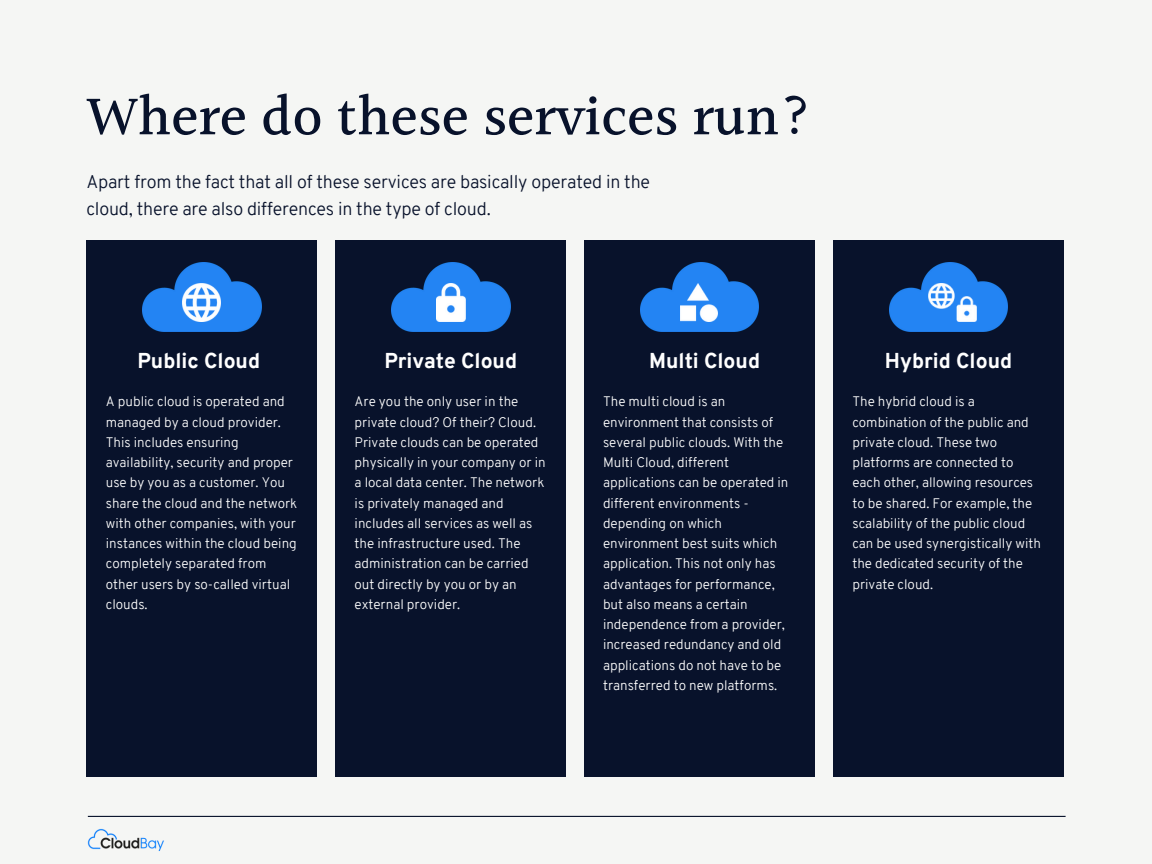
<style>
.page{position:relative;width:1152px;height:864px;background:#f5f6f4}
.page>*{position:absolute;margin:0;border:0;box-sizing:border-box;transform-origin:0 0}
.t1{font:500 57px "Halant";color:#08122b}
.t2{font:800 21px "Overpass";color:#fff}
.t3{font:300 18px/27px "Overpass";letter-spacing:-.01em;color:#08122b}
.t4{font:300 13.5px/20.2px "Overpass";color:#fff}
</style>
<div class="page">
<div style="left:86px;top:241px;width:231px;height:536px;background:#08122b"></div>
<div style="left:335px;top:241px;width:231px;height:536px;background:#08122b"></div>
<div style="left:584px;top:241px;width:231px;height:536px;background:#08122b"></div>
<div style="left:833px;top:241px;width:231px;height:536px;background:#08122b"></div>
<img style="left:143px;top:263px;width:118px;height:68px">
<img style="left:640px;top:263px;width:118px;height:68px">
<img style="left:392px;top:263px;width:118px;height:68px">
<img style="left:890px;top:263px;width:118px;height:68px">
<img style="left:183px;top:284px;width:38px;height:38px">
<img style="left:436px;top:284px;width:29px;height:38px">
<img style="left:681px;top:284px;width:37px;height:38px">
<img style="left:929px;top:284px;width:47px;height:38px">
<img style="left:87px;top:828px;width:77px;height:23px">
<hr style="left:88px;top:816px;width:978px;height:1px;background:#08122b">
<p class="t1" style="left:86px;top:75px;width:727px">Where do these services run?</p>
<p class="t3" style="left:86px;top:170px;width:565px">Apart from the fact that all of these services are basically operated in the cloud, there are also differences in the type of cloud.</p>
<p class="t2" style="left:138px;top:352px;width:124px">Public Cloud</p>
<p class="t2" style="left:384px;top:352px;width:134px">Private Cloud</p>
<p class="t2" style="left:649px;top:352px;width:112px">Multi Cloud</p>
<p class="t2" style="left:885px;top:352px;width:129px">Hybrid Cloud</p>
<p class="t4" style="left:106px;top:393px;width:193px">A public cloud is operated and managed by a cloud provider.<br>This includes ensuring availability, security and proper use by you as a customer. You share the cloud and the network with other companies, with your instances within the cloud being completely separated from other users by so-called virtual clouds.</p>
<p class="t4" style="left:852px;top:393px;width:190px">The hybrid cloud is a combination of the public and private cloud. These two platforms are connected to each other, allowing resources to be shared. For example, the scalability of the public cloud can be used synergistically with the dedicated security of the private cloud.</p>
<p class="t4" style="left:355px;top:393px;width:193px">Are you the only user in the private cloud? Of their? Cloud.<br>Private clouds can be operated physically in your company or in a local data center. The network is privately managed and includes all services as well as the infrastructure used. The administration can be carried out directly by you or by an external provider.</p>
<p class="t4" style="left:603px;top:393px;width:187px">The multi cloud is an environment that consists of several public clouds. With the<br>Multi Cloud, different applications can be operated in different environments - depending on which environment best suits which application. This not only has advantages for performance, but also means a certain independence from a provider, increased redundancy and old applications do not have to be transferred to new platforms.</p>
</div>
